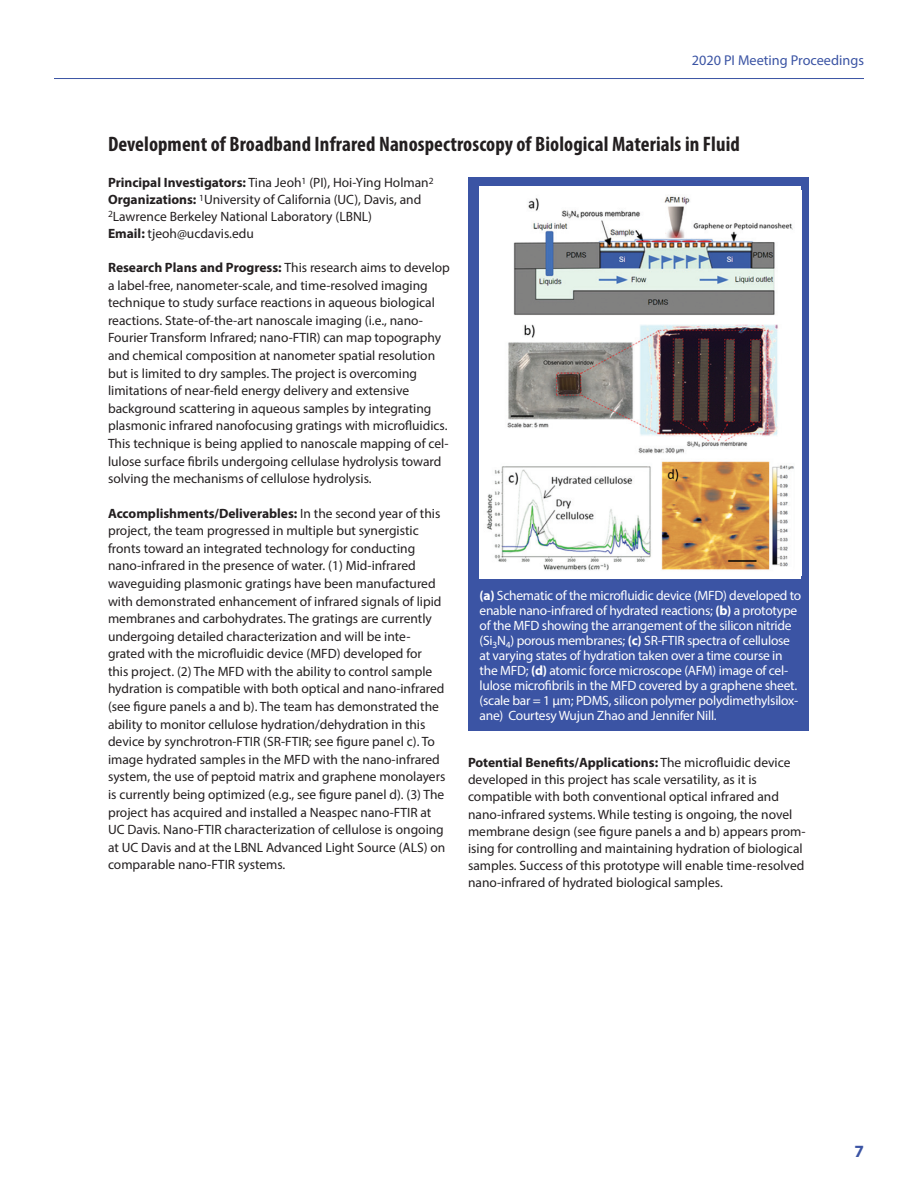
<style>
.page{position:relative;width:918px;height:1188px;background:#fff}
.page>*{position:absolute;margin:0;border:0;box-sizing:border-box;transform-origin:0 0}
.t1{font:700 condensed 21px "Myriad Pro";letter-spacing:.005em;color:#231f20}
.t2{font:700 17.25px "Myriad Pro";color:#3b54a4}
.t3{font:14.25px "Myriad Pro";color:#3b54a4}
.t4{font:13.5px/17.5px "Myriad Pro";color:#231f20}
.t5{font:13.5px/15px "Myriad Pro";letter-spacing:-.02em;color:#fff}
.s1{font-weight:700}
</style>
<div class="page">
<hr style="left:54px;top:78px;width:810px;height:1px;background:#3b54a4">
<div style="left:469px;top:177px;width:340px;height:553px;background:#3b54a4"></div>
<img style="left:480px;top:190px;width:321px;height:385px">
<p class="t3" style="left:692px;top:51px;width:174px">2020 PI Meeting Proceedings</p>
<h1 class="t1" style="left:108px;top:131px;width:633px">Development of Broadband Infrared Nanospectroscopy of Biological Materials in Fluid</h1>
<p class="t4" style="left:108px;top:174px;width:327px;line-height:16.8px"><span class="s1">Principal Investigators:</span> Tina Jeoh<sup>1</sup> (PI), Hoi-Ying Holman<sup>2<br></sup><span class="s1">Organizations:</span> <sup>1</sup>University of California (UC), Davis, and <sup>2</sup>Lawrence Berkeley National Laboratory (LBNL)<br><span class="s1">Email:</span> tjeoh@ucdavis.edu</p>
<p class="t4" style="left:108px;top:259px;width:343px"><span class="s1">Research Plans and Progress:</span> This research aims to develop a label-free, nanometer-scale, and time-resolved imaging technique to study surface reactions in aqueous biological reactions. State-of-the-art nanoscale imaging (i.e., nano-Fourier Transform Infrared; nano-FTIR) can map topography and chemical composition at nanometer spatial resolution but is limited to dry samples. The project is overcoming limitations of near-field energy delivery and extensive background scattering in aqueous samples by integrating plasmonic infrared nanofocusing gratings with microfluidics.<br>This technique is being applied to nanoscale mapping of cel&shy;lulose surface fibrils undergoing cellulase hydrolysis toward solving the mechanisms of cellulose hydrolysis.</p>
<p class="t4" style="left:108px;top:504px;width:339px"><span class="s1">Accomplishments/Deliverables:</span> In the second year of this project, the team progressed in multiple but synergistic fronts toward an integrated technology for conducting nano-infrared in the presence of water. (1) Mid-infrared waveguiding plasmonic gratings have been manufactured with demonstrated enhancement of infrared signals of lipid membranes and carbohydrates. The gratings are currently undergoing detailed characterization and will be inte&shy;grated with the microfluidic device (MFD) developed for this project. (2) The MFD with the ability to control sample hydration is compatible with both optical and nano-infrared (see figure panels a and b). The team has demonstrated the ability to monitor cellulose hydration/dehydration in this device by synchrotron-FTIR (SR-FTIR; see figure panel c). To image hydrated samples in the MFD with the nano-infrared system, the use of peptoid matrix and graphene monolayers is currently being optimized (e.g., see figure panel d). (3) The project has acquired and installed a Neaspec nano-FTIR at UC Davis. Nano-FTIR characterization of cellulose is ongoing at UC Davis and at the LBNL Advanced Light Source (ALS) on comparable nano-FTIR systems.</p>
<p class="t5" style="left:480px;top:588px;width:323px"><span class="s1">(a)</span> Schematic of the microfluidic device (MFD) developed to enable nano-infrared of hydrated reactions; <span class="s1">(b)</span> a prototype of the MFD showing the arrangement of the silicon nitride (Si<sub>3</sub>N<sub>4</sub>) porous membranes; <span class="s1">(c)</span> SR-FTIR spectra of cellulose at varying states of hydration taken over a time course in the MFD; <span class="s1">(d)</span> atomic force microscope (AFM) image of cel&shy;lulose microfibrils in the MFD covered by a graphene sheet. (scale bar = 1 µm; PDMS, silicon polymer polydimethylsilox&shy;ane) Courtesy Wujun Zhao and Jennifer Nill.</p>
<p class="t4" style="left:468px;top:754px;width:339px;line-height:17.1px"><span class="s1">Potential Benefits/Applications:</span> The microfluidic device developed in this project has scale versatility, as it is compatible with both conventional optical infrared and nano-infrared systems. While testing is ongoing, the novel membrane design (see figure panels a and b) appears prom&shy;ising for controlling and maintaining hydration of biological samples. Success of this prototype will enable time-resolved nano-infrared of hydrated biological samples.</p>
<p class="t2" style="left:854px;top:1140px;width:11px">7</p>
</div>
